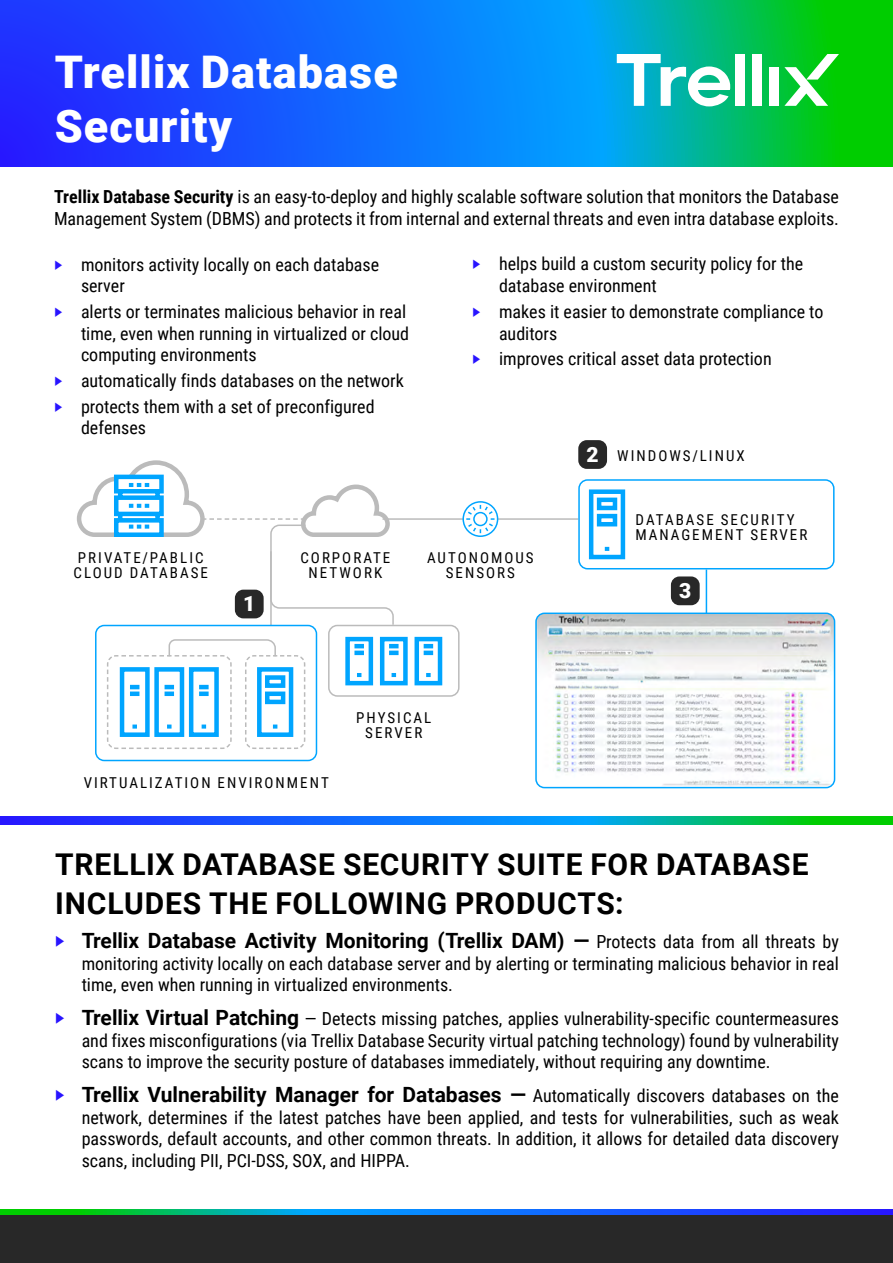
<style>
.page{position:relative;width:893px;height:1263px;background:#fff}
.page>*{position:absolute;margin:0;border:0;box-sizing:border-box;transform-origin:0 0}
.t1{font:900 45px/54px "Roboto";letter-spacing:.025em;color:#fff}
.t2{font:700 30px/39px "Roboto";letter-spacing:.025em;color:#000}
.t3{font:700 21px "Roboto";color:#000}
.t4{font:900 21px "Roboto";color:#fff}
.t5{font:18px/21.6px "Roboto Condensed";color:#000}
.t6{font:15px/15px "Roboto Condensed";letter-spacing:.135em;color:#000;text-align:center}
.s1{font-weight:700}
.s2{font-weight:700;color:#2814ff}
.s3{font-family:"Roboto";font-weight:900;font-size:21px;color:#fff}
.s4{font-family:"Roboto Condensed";color:#2814ff}
.s5{font-family:"Roboto Condensed";font-weight:400;font-size:18px}
.s6{font-weight:700;font-size:21px;color:#2814ff}
.s7{font-family:"Roboto";font-weight:700;font-size:21px}
</style>
<div class="page">
<svg style="left:0;top:0;width:893px;height:167px;background:#0d7bd2"></svg>
<svg style="left:617px;top:54px;width:113px;height:52px"></svg>
<div style="left:735px;top:54px;width:10px;height:52px;background:#fff"></div>
<div style="left:752px;top:54px;width:10px;height:52px;background:#fff"></div>
<div style="left:769px;top:67px;width:10px;height:39px;background:#fff"></div>
<svg style="left:784px;top:54px;width:55px;height:52px"></svg>
<svg style="left:0;top:816px;width:893px;height:9px;background:#0d7ec8"></svg>
<svg style="left:0;top:1209px;width:893px;height:7px;background:#1072b1"></svg>
<div style="left:0;top:1216px;width:893px;height:47px;background:#282828"></div>
<svg style="left:345px;top:636px;width:98px;height:50px"></svg>
<div style="left:328px;top:625px;width:132px;height:72px;border:2px solid #bbb;border-radius:9px"></div>
<svg style="left:107px;top:639px;width:199px;height:110px"></svg>
<div style="left:95px;top:625px;width:222px;height:136px;border:2px solid #00a5ff;border-radius:9px"></div>
<svg style="left:588px;top:489px;width:38px;height:71px"></svg>
<hr style="left:383px;top:518px;width:195px;height:2px;background:#bbb">
<svg style="left:76px;top:460px;width:319px;height:167px"></svg>
<svg style="left:463px;top:502px;width:35px;height:34px"></svg>
<div style="left:462px;top:501px;width:36px;height:36px;border:2px solid #00a5ff;border-radius:50%"></div>
<svg style="left:466px;top:505px;width:29px;height:28px"></svg>
<div style="left:470px;top:509px;width:21px;height:20px;border:12px solid #fff;border-radius:50%"></div>
<div style="left:474px;top:513px;width:13px;height:12px;background:#fff;border-radius:50%"></div>
<div style="left:473px;top:512px;width:15px;height:14px;border:2px solid #00a5ff;border-radius:50%"></div>
<div style="left:578px;top:479px;width:256px;height:90px;border:2px solid #00a5ff;border-radius:9px"></div>
<div style="left:578px;top:440px;width:29px;height:29px;background:#282828;border-radius:9px"></div>
<div style="left:671px;top:576px;width:29px;height:29px;background:#282828;border-radius:9px"></div>
<div style="left:235px;top:590px;width:29px;height:28px;background:#282828;border-radius:9px"></div>
<img style="left:536px;top:615px;width:298px;height:173px">
<div style="left:535px;top:612px;width:300px;height:176px;border:2px solid #00a5ff;border-radius:9px"></div>
<hr style="left:706px;top:569px;width:1px;height:44px;background:#00a5ff">
<h1 class="t1" style="left:55px;top:43px;width:345px">Trellix Database<br>Security</h1>
<p class="t5" style="left:54px;top:186px;width:786px"><span class="s1">Trellix Database Security</span> is an easy-to-deploy and highly scalable software solution that monitors the Database<br>Management System (DBMS) and protects it from internal and external threats and even intra database exploits.</p>
<p class="t5" style="left:81px;top:253px;width:300px;text-indent:-27px"><span class="s2">‣</span> monitors activity locally on each database server</p>
<p class="t5" style="left:81px;top:300px;width:330px;text-indent:-27px"><span class="s2">‣</span> alerts or terminates malicious behavior in real time, even when running in virtualized or cloud computing environments</p>
<p class="t5" style="left:54px;top:367px;width:351px;line-height:25.8px"><span class="s2">‣</span> automatically finds databases on the network <span class="s2">‣</span> protects them with a set of preconfigured</p>
<p class="t5" style="left:81px;top:417px;width:67px">defenses</p>
<p class="t5" style="left:499px;top:253px;width:306px;text-indent:-27px"><span class="s2">‣</span> helps build a custom security policy for the database environment</p>
<p class="t5" style="left:499px;top:300px;width:326px;text-indent:-27px"><span class="s2">‣</span> makes it easier to demonstrate compliance to auditors</p>
<p class="t5" style="left:472px;top:347px;width:301px"><span class="s2">‣</span> improves critical asset data protection</p>
<p class="t6" style="left:587px;top:447px;width:160px"><span class="s3">2</span> WINDOWS/LINUX</p>
<p class="t6" style="left:635px;top:511px;width:173px;text-align:left">DATABASE SECURITY<br>MANAGEMENT SERVER</p>
<p class="t6" style="left:73px;top:550px;width:136px;text-align:left">PRIVATE/PABLIC<br>CLOUD DATABASE</p>
<p class="t6" style="left:427px;top:550px;width:108px">AUTONOMOUS<br>SENSORS</p>
<p class="t6" style="left:300px;top:550px;width:91px">CORPORATE<br>NETWORK</p>
<p class="t4" style="left:243px;top:589px;width:14px">1</p>
<p class="t6" style="left:84px;top:774px;width:247px">VIRTUALIZATION ENVIRONMENT</p>
<p class="t6" style="left:356px;top:710px;width:77px">PHYSICAL<br>SERVER</p>
<p class="t4" style="left:679px;top:576px;width:14px">3</p>
<h2 class="t2" style="left:55px;top:844px;width:755px">TRELLIX DATABASE SECURITY SUITE FOR DATABASE<br>INCLUDES THE FOLLOWING PRODUCTS:</h2>
<p class="t3" style="left:55px;top:926px;width:786px"><span class="s4">‣</span> Trellix Database Activity Monitoring (Trellix DAM) — <span class="s5">Protects data from all threats by</span></p>
<p class="t5" style="left:82px;top:952px;width:759px">monitoring activity locally on each database server and by alerting or terminating malicious behavior in real time, even when running in virtualized environments.</p>
<p class="t5" style="left:82px;top:1007px;width:759px;text-align:justify;text-indent:-27px"><span class="s6">‣</span> <span class="s7">Trellix Virtual Patching</span> — Detects missing patches, applies vulnerability-specific countermeasures and fixes misconfigurations (via Trellix Database Security virtual patching technology) found by vulnerability scans to improve the security posture of databases immediately, without requiring any downtime.</p>
<p class="t3" style="left:55px;top:1080px;width:786px"><span class="s4">‣</span> Trellix Vulnerability Manager for Databases — <span class="s5">Automatically discovers databases on the</span></p>
<p class="t5" style="left:82px;top:1106px;width:759px;text-align:justify">network, determines if the latest patches have been applied, and tests for vulnerabilities, such as weak passwords, default accounts, and other common threats. In addition, it allows for detailed data discovery scans, including PII, PCI-DSS, SOX, and HIPPA.</p>
</div>
